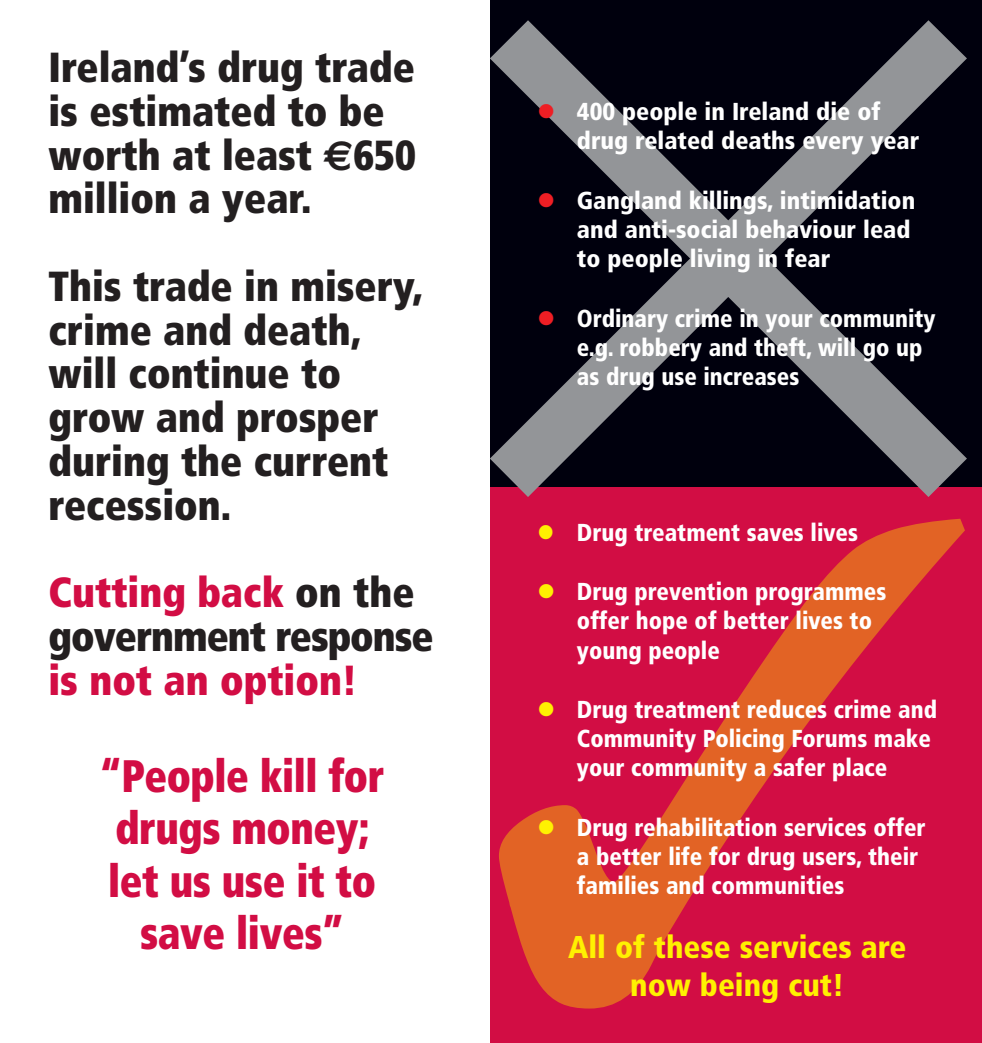
<style>
.page{position:relative;width:982px;height:1043px;background:#fff}
.page>*{position:absolute;margin:0;border:0;box-sizing:border-box;transform-origin:0 0}
.t1{font:900 condensed 45.5px/52.5px "Frutiger";letter-spacing:-.01em;color:#d20d44;text-align:center;scale:.9 1}
.t2{font:900 condensed 42px/43.8px "Frutiger";color:#231f20;scale:.95 1}
.t3{font:900 condensed 42px/43.8px "Frutiger";letter-spacing:-.025em;color:#231f20;scale:.95 1}
.t4{font:900 condensed 42px "Frutiger";color:#d20d44;scale:.95 1}
.t5{font:900 condensed 31.5px/37.8px "Frutiger";color:#fff101;text-align:center}
.t6{font:900 condensed 24.5px/29.2px "Frutiger";color:#fff;scale:.95 1}
.t7{font:900 condensed 24.5px/29.2px "Frutiger";color:#fff}
.s1{font-family:"Euro Sans";font-weight:700;font-stretch:normal}
.s2{color:#d20d44}
.s3{color:#ee1e24}
.s4{color:#fff101}
</style>
<div class="page">
<div style="left:490px;top:486px;width:491px;height:557px;background:#d20d44"></div>
<div style="left:490px;top:1px;width:491px;height:486px;background:#00000d"></div>
<h2 class="t2" style="left:48px;top:49px;width:388px">Ireland’s drug trade is estimated to be worth at least <span class="s1">€</span>650 million a year.</h2>
<h2 class="t2" style="left:48px;top:268px;width:395px">This trade in misery, crime and death, will continue to grow and prosper during the current recession.</h2>
<h2 class="t3" style="left:48px;top:574px;width:407px"><span class="s2">Cutting back</span> on the government response</h2>
<h2 class="t4" style="left:48px;top:663px;width:326px">is not an option!</h2>
<h1 class="t1" style="left:100px;top:753px;width:318px">“People kill for drugs money; let us use it to save lives”</h1>
<p class="t7" style="left:576px;top:99px;width:343px;text-indent:-40px"><span class="s3">●</span> 400 people in Ireland die of drug related deaths every year</p>
<p class="t7" style="left:576px;top:188px;width:340px;text-indent:-40px"><span class="s3">●</span> Gangland killings, intimidation and anti-social behaviour lead to people living in fear</p>
<p class="t6" style="left:576px;top:305px;width:379px;text-indent:-40px"><span class="s3">●</span> Ordinary crime in your community e.g. robbery and theft, will go up as drug use increases</p>
<p class="t6" style="left:537px;top:520px;width:339px"><span class="s4">●</span> Drug treatment saves lives</p>
<p class="t6" style="left:576px;top:579px;width:327px;text-indent:-40px"><span class="s4">●</span> Drug prevention programmes offer hope of better lives to young people</p>
<p class="t6" style="left:576px;top:697px;width:380px;text-indent:-40px"><span class="s4">●</span> Drug treatment reduces crime and<br>Community Policing Forums make your community a safer place</p>
<p class="t6" style="left:576px;top:814px;width:368px;text-indent:-40px"><span class="s4">●</span> Drug rehabilitation services offer a better life for drug users, their families and communities</p>
<p class="t5" style="left:568px;top:931px;width:340px">All of these services are now being cut!</p>
</div>
